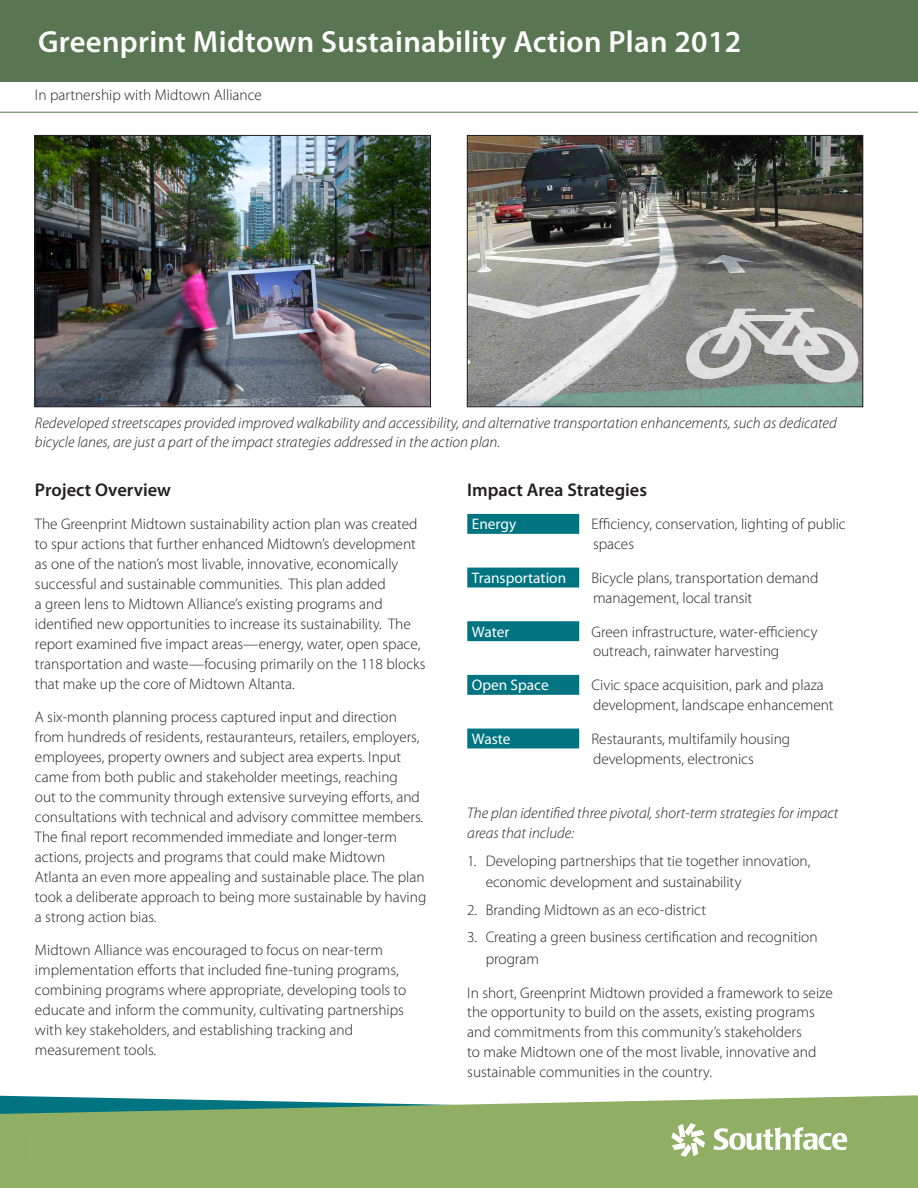
<style>
.page{position:relative;width:918px;height:1188px;background:#fff}
.page>*{position:absolute;margin:0;border:0;box-sizing:border-box;transform-origin:0 0}
.t1{font:600 30.6px "Myriad Pro";letter-spacing:.01em;color:#fff}
.t2{font:600 18.45px "Myriad Pro";color:#231f20}
.t3{font:300 15.3px/20px "Myriad Pro";color:#231f20}
.t4{font:italic 300 15.3px/20px "Myriad Pro";color:#231f20}
.t5{font:15.3px "Myriad Pro";color:#fff}
</style>
<div class="page">
<svg style="left:0;top:1095px;width:918px;height:93px;fill:#90af65"></svg>
<svg style="left:671px;top:1123px;width:34px;height:34px"></svg>
<svg style="left:713px;top:1127px;width:134px;height:23px"></svg>
<div style="left:0;top:0;width:918px;height:81px;background:#597551"></div>
<hr style="left:0;top:112px;width:918px;height:1px;background:#597551">
<div style="left:467px;top:514px;width:112px;height:20px;background:#007481"></div>
<div style="left:467px;top:568px;width:112px;height:20px;background:#007481"></div>
<div style="left:467px;top:621px;width:112px;height:20px;background:#007481"></div>
<div style="left:467px;top:675px;width:112px;height:20px;background:#007481"></div>
<div style="left:467px;top:729px;width:112px;height:19px;background:#007481"></div>
<img style="left:37px;top:137px;width:392px;height:268px">
<div style="left:35px;top:135px;width:396px;height:272px;border:1px solid #231f20"></div>
<img style="left:469px;top:137px;width:392px;height:268px">
<div style="left:467px;top:135px;width:396px;height:272px;border:1px solid #231f20"></div>
<div style="left:28px;top:1133px;width:452px;height:29px;background:#91b065"></div>
<p class="t1" style="left:38px;top:22px;width:705px">Greenprint Midtown Sustainability Action Plan 2012</p>
<p class="t3" style="left:35px;top:84px;width:229px">In partnership with Midtown Alliance</p>
<p class="t4" style="left:35px;top:414px;width:803px;line-height:18.5px">Redeveloped streetscapes provided improved walkability and accessibility, and alternative transportation enhancements, such as dedicated bicycle lanes, are just a part of the impact strategies addressed in the action plan.</p>
<p class="t2" style="left:35px;top:478px;width:138px">Project Overview</p>
<p class="t3" style="left:35px;top:514px;width:392px">The Greenprint Midtown sustainability action plan was created to spur actions that further enhanced Midtown’s development as one of the nation’s most livable, innovative, economically successful and sustainable communities. This plan added<br>a green lens to Midtown Alliance’s existing programs and identified new opportunities to increase its sustainability. The report examined five impact areas—energy, water, open space, transportation and waste—focusing primarily on the 118 blocks that make up the core of Midtown Altanta.</p>
<p class="t3" style="left:35px;top:707px;width:393px">A six-month planning process captured input and direction from hundreds of residents, restauranteurs, retailers, employers, employees, property owners and subject area experts. Input came from both public and stakeholder meetings, reaching<br>out to the community through extensive surveying efforts, and consultations with technical and advisory committee members.<br>The final report recommended immediate and longer-term actions, projects and programs that could make Midtown Atlanta an even more appealing and sustainable place. The plan took a deliberate approach to being more sustainable by having a strong action bias.</p>
<p class="t3" style="left:35px;top:940px;width:373px">Midtown Alliance was encouraged to focus on near-term implementation efforts that included fine-tuning programs, combining programs where appropriate, developing tools to educate and inform the community, cultivating partnerships with key stakeholders, and establishing tracking and measurement tools.</p>
<p class="t2" style="left:467px;top:478px;width:181px">Impact Area Strategies</p>
<p class="t5" style="left:472px;top:515px;width:46px">Energy</p>
<p class="t3" style="left:591px;top:514px;width:256px">Efficiency, conservation, lighting of public spaces</p>
<p class="t5" style="left:472px;top:568px;width:96px">Transportation</p>
<p class="t3" style="left:591px;top:568px;width:228px">Bicycle plans, transportation demand management, local transit</p>
<p class="t5" style="left:472px;top:622px;width:39px">Water</p>
<p class="t3" style="left:591px;top:621px;width:228px">Green infrastructure, water-efficiency outreach, rainwater harvesting</p>
<p class="t5" style="left:472px;top:676px;width:78px">Open Space</p>
<p class="t3" style="left:591px;top:675px;width:244px">Civic space acquisition, park and plaza development, landscape enhancement</p>
<p class="t5" style="left:472px;top:729px;width:40px">Waste</p>
<p class="t3" style="left:591px;top:729px;width:200px">Restaurants, multifamily housing developments, electronics</p>
<p class="t4" style="left:467px;top:803px;width:373px">The plan identified three pivotal, short-term strategies for impact areas that include:</p>
<p class="t3" style="left:486px;top:850px;width:326px;line-height:21.5px;text-indent:-18px">1. Developing partnerships that tie together innovation, economic development and sustainability</p>
<p class="t3" style="left:467px;top:900px;width:240px">2. Branding Midtown as an eco-district</p>
<p class="t3" style="left:486px;top:926px;width:333px;line-height:21.5px;text-indent:-18px">3. Creating a green business certification and recognition program</p>
<p class="t3" style="left:467px;top:982px;width:367px">In short, Greenprint Midtown provided a framework to seize the opportunity to build on the assets, existing programs and commitments from this community’s stakeholders<br>to make Midtown one of the most livable, innovative and sustainable communities in the country.</p>
</div>
